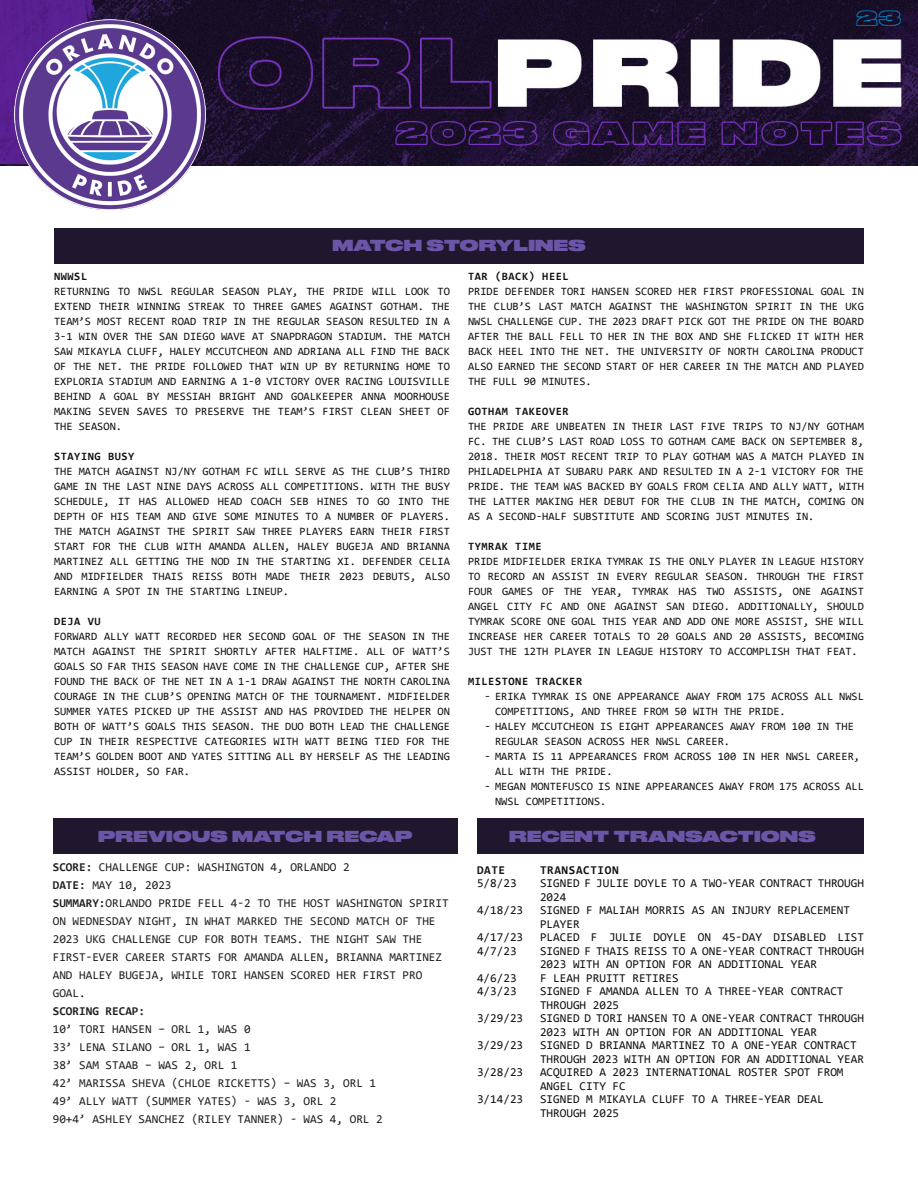
<style>
.page{position:relative;width:918px;height:1188px;background:#fff}
.page>*{position:absolute;margin:0;border:0;box-sizing:border-box;transform-origin:0 0}
.t1{font:15px "Druk Wide Super";letter-spacing:.02em;color:#6a55a7}
.t2{font:12px "Consolas";color:#111}
.t3{font:12px/18px "Consolas";color:#231f20}
.t4{font:700 12px "Consolas";letter-spacing:.05em;color:#111}
.t5{font:700 12px "Consolas";color:#231f20}
.t6{font:11.25px/15px "Consolas";color:#111;text-align:justify}
.t7{font:700 11.25px "Consolas";letter-spacing:.05em;color:#111}
.s1{font-weight:700}
</style>
<div class="page">
<img style="left:0;top:0;width:918px;height:165px">
<img style="left:15px;top:19px;width:190px;height:191px">
<div style="left:54px;top:228px;width:810px;height:36px;background:#20162d"></div>
<div style="left:477px;top:818px;width:387px;height:36px;background:#20162d"></div>
<div style="left:53px;top:818px;width:405px;height:36px;background:#20162d"></div>
<p class="t1" style="left:332px;top:233px;width:255px">MATCH STORYLINES</p>
<p class="t7" style="left:54px;top:269px;width:35px">NWWSL</p>
<p class="t6" style="left:54px;top:284px;width:398px">RETURNING TO NWSL REGULAR SEASON PLAY, THE PRIDE WILL LOOK TO EXTEND THEIR WINNING STREAK TO THREE GAMES AGAINST GOTHAM. THE TEAM’S MOST RECENT ROAD TRIP IN THE REGULAR SEASON RESULTED IN A 3-1 WIN OVER THE SAN DIEGO WAVE AT SNAPDRAGON STADIUM. THE MATCH SAW MIKAYLA CLUFF, HALEY MCCUTCHEON AND ADRIANA ALL FIND THE BACK OF THE NET. THE PRIDE FOLLOWED THAT WIN UP BY RETURNING HOME TO EXPLORIA STADIUM AND EARNING A 1-0 VICTORY OVER RACING LOUISVILLE BEHIND A GOAL BY MESSIAH BRIGHT AND GOALKEEPER ANNA MOORHOUSE MAKING SEVEN SAVES TO PRESERVE THE TEAM’S FIRST CLEAN SHEET OF THE SEASON.</p>
<p class="t7" style="left:54px;top:449px;width:82px">STAYING BUSY</p>
<p class="t6" style="left:54px;top:464px;width:398px">THE MATCH AGAINST NJ/NY GOTHAM FC WILL SERVE AS THE CLUB’S THIRD GAME IN THE LAST NINE DAYS ACROSS ALL COMPETITIONS. WITH THE BUSY SCHEDULE, IT HAS ALLOWED HEAD COACH SEB HINES TO GO INTO THE DEPTH OF HIS TEAM AND GIVE SOME MINUTES TO A NUMBER OF PLAYERS.<br>THE MATCH AGAINST THE SPIRIT SAW THREE PLAYERS EARN THEIR FIRST START FOR THE CLUB WITH AMANDA ALLEN, HALEY BUGEJA AND BRIANNA MARTINEZ ALL GETTING THE NOD IN THE STARTING XI. DEFENDER CELIA AND MIDFIELDER THAIS REISS BOTH MADE THEIR 2023 DEBUTS, ALSO EARNING A SPOT IN THE STARTING LINEUP.</p>
<p class="t7" style="left:54px;top:614px;width:48px">DEJA VU</p>
<p class="t6" style="left:54px;top:629px;width:398px">FORWARD ALLY WATT RECORDED HER SECOND GOAL OF THE SEASON IN THE MATCH AGAINST THE SPIRIT SHORTLY AFTER HALFTIME. ALL OF WATT’S GOALS SO FAR THIS SEASON HAVE COME IN THE CHALLENGE CUP, AFTER SHE FOUND THE BACK OF THE NET IN A 1-1 DRAW AGAINST THE NORTH CAROLINA COURAGE IN THE CLUB’S OPENING MATCH OF THE TOURNAMENT. MIDFIELDER SUMMER YATES PICKED UP THE ASSIST AND HAS PROVIDED THE HELPER ON BOTH OF WATT’S GOALS THIS SEASON. THE DUO BOTH LEAD THE CHALLENGE CUP IN THEIR RESPECTIVE CATEGORIES WITH WATT BEING TIED FOR THE TEAM’S GOLDEN BOOT AND YATES SITTING ALL BY HERSELF AS THE LEADING ASSIST HOLDER, SO FAR.</p>
<p class="t7" style="left:468px;top:269px;width:102px">TAR (BACK) HEEL</p>
<p class="t6" style="left:468px;top:284px;width:398px">PRIDE DEFENDER TORI HANSEN SCORED HER FIRST PROFESSIONAL GOAL IN THE CLUB’S LAST MATCH AGAINST THE WASHINGTON SPIRIT IN THE UKG NWSL CHALLENGE CUP. THE 2023 DRAFT PICK GOT THE PRIDE ON THE BOARD AFTER THE BALL FELL TO HER IN THE BOX AND SHE FLICKED IT WITH HER BACK HEEL INTO THE NET. THE UNIVERSITY OF NORTH CAROLINA PRODUCT ALSO EARNED THE SECOND START OF HER CAREER IN THE MATCH AND PLAYED THE FULL 90 MINUTES.</p>
<p class="t7" style="left:468px;top:404px;width:102px">GOTHAM TAKEOVER</p>
<p class="t6" style="left:468px;top:419px;width:398px">THE PRIDE ARE UNBEATEN IN THEIR LAST FIVE TRIPS TO NJ/NY GOTHAM FC. THE CLUB’S LAST ROAD LOSS TO GOTHAM CAME BACK ON SEPTEMBER 8, 2018. THEIR MOST RECENT TRIP TO PLAY GOTHAM WAS A MATCH PLAYED IN PHILADELPHIA AT SUBARU PARK AND RESULTED IN A 2-1 VICTORY FOR THE PRIDE. THE TEAM WAS BACKED BY GOALS FROM CELIA AND ALLY WATT, WITH THE LATTER MAKING HER DEBUT FOR THE CLUB IN THE MATCH, COMING ON AS A SECOND-HALF SUBSTITUTE AND SCORING JUST MINUTES IN.</p>
<p class="t7" style="left:468px;top:539px;width:75px">TYMRAK TIME</p>
<p class="t6" style="left:468px;top:554px;width:398px">PRIDE MIDFIELDER ERIKA TYMRAK IS THE ONLY PLAYER IN LEAGUE HISTORY TO RECORD AN ASSIST IN EVERY REGULAR SEASON. THROUGH THE FIRST FOUR GAMES OF THE YEAR, TYMRAK HAS TWO ASSISTS, ONE AGAINST ANGEL CITY FC AND ONE AGAINST SAN DIEGO. ADDITIONALLY, SHOULD TYMRAK SCORE ONE GOAL THIS YEAR AND ADD ONE MORE ASSIST, SHE WILL INCREASE HER CAREER TOTALS TO 20 GOALS AND 20 ASSISTS, BECOMING JUST THE 12TH PLAYER IN LEAGUE HISTORY TO ACCOMPLISH THAT FEAT.</p>
<p class="t7" style="left:468px;top:674px;width:116px">MILESTONE TRACKER</p>
<p class="t6" style="left:485px;top:689px;width:381px">- ERIKA TYMRAK IS ONE APPEARANCE AWAY FROM 175 ACROSS ALL NWSL</p>
<p class="t6" style="left:495px;top:704px;width:292px">COMPETITIONS, AND THREE FROM 50 WITH THE PRIDE.</p>
<p class="t6" style="left:485px;top:719px;width:371px">- HALEY MCCUTCHEON IS EIGHT APPEARANCES AWAY FROM 100 IN THE</p>
<p class="t6" style="left:495px;top:734px;width:237px">REGULAR SEASON ACROSS HER NWSL CAREER.</p>
<p class="t6" style="left:485px;top:749px;width:377px">- MARTA IS 11 APPEARANCES FROM ACROSS 100 IN HER NWSL CAREER,</p>
<p class="t6" style="left:495px;top:764px;width:119px">ALL WITH THE PRIDE.</p>
<p class="t6" style="left:485px;top:779px;width:381px">- MEGAN MONTEFUSCO IS NINE APPEARANCES AWAY FROM 175 ACROSS ALL</p>
<p class="t6" style="left:495px;top:794px;width:113px">NWSL COMPETITIONS.</p>
<p class="t1" style="left:98px;top:823px;width:316px">PREVIOUS MATCH RECAP</p>
<p class="t1" style="left:509px;top:823px;width:308px">RECENT TRANSACTIONS</p>
<p class="t3" style="left:53px;top:858px;width:298px"><span class="s1">SCORE:</span> CHALLENGE CUP: WASHINGTON 4, ORLANDO 2</p>
<p class="t3" style="left:53px;top:876px;width:120px"><span class="s1">DATE:</span> MAY 10, 2023</p>
<p class="t3" style="left:53px;top:894px;width:397px"><span class="s1">SUMMARY:</span>ORLANDO PRIDE FELL 4-2 TO THE HOST WASHINGTON SPIRIT ON WEDNESDAY NIGHT, IN WHAT MARKED THE SECOND MATCH OF THE 2023 UKG CHALLENGE CUP FOR BOTH TEAMS. THE NIGHT SAW THE FIRST-EVER CAREER STARTS FOR AMANDA ALLEN, BRIANNA MARTINEZ AND HALEY BUGEJA, WHILE TORI HANSEN SCORED HER FIRST PRO GOAL.</p>
<p class="t5" style="left:53px;top:1003px;width:94px">SCORING RECAP:</p>
<p class="t3" style="left:53px;top:1020px;width:200px">10’ TORI HANSEN – ORL 1, WAS 0</p>
<p class="t3" style="left:53px;top:1038px;width:200px">33’ LENA SILANO – ORL 1, WAS 1</p>
<p class="t3" style="left:53px;top:1056px;width:186px">38’ SAM STAAB – WAS 2, ORL 1</p>
<p class="t3" style="left:53px;top:1074px;width:325px">42’ MARISSA SHEVA (CHLOE RICKETTS) – WAS 3, ORL 1</p>
<p class="t3" style="left:53px;top:1092px;width:285px">49’ ALLY WATT (SUMMER YATES) - WAS 3, ORL 2</p>
<p class="t3" style="left:53px;top:1110px;width:331px">90+4’ ASHLEY SANCHEZ (RILEY TANNER) - WAS 4, ORL 2</p>
<p class="t4" style="left:477px;top:862px;width:30px">DATE</p>
<p class="t4" style="left:540px;top:862px;width:80px">TRANSACTION</p>
<p class="t2" style="left:477px;top:875px;width:41px">5/8/23</p>
<p class="t2" style="left:540px;top:875px;width:326px">SIGNED F JULIE DOYLE TO A TWO-YEAR CONTRACT THROUGH</p>
<p class="t2" style="left:540px;top:889px;width:28px">2024</p>
<p class="t2" style="left:477px;top:902px;width:48px">4/18/23</p>
<p class="t2" style="left:540px;top:902px;width:312px">SIGNED F MALIAH MORRIS AS AN INJURY REPLACEMENT</p>
<p class="t2" style="left:540px;top:916px;width:41px">PLAYER</p>
<p class="t2" style="left:477px;top:929px;width:48px">4/17/23</p>
<p class="t2" style="left:540px;top:929px;width:326px">PLACED F JULIE DOYLE ON 45-DAY DISABLED LIST</p>
<p class="t2" style="left:477px;top:943px;width:41px">4/7/23</p>
<p class="t2" style="left:540px;top:943px;width:326px">SIGNED F THAIS REISS TO A ONE-YEAR CONTRACT THROUGH</p>
<p class="t2" style="left:540px;top:956px;width:279px">2023 WITH AN OPTION FOR AN ADDITIONAL YEAR</p>
<p class="t2" style="left:477px;top:970px;width:41px">4/6/23</p>
<p class="t2" style="left:540px;top:970px;width:140px">F LEAH PRUITT RETIRES</p>
<p class="t2" style="left:477px;top:983px;width:41px">4/3/23</p>
<p class="t2" style="left:540px;top:983px;width:305px">SIGNED F AMANDA ALLEN TO A THREE-YEAR CONTRACT</p>
<p class="t2" style="left:540px;top:997px;width:81px">THROUGH 2025</p>
<p class="t2" style="left:477px;top:1010px;width:48px">3/29/23</p>
<p class="t2" style="left:540px;top:1010px;width:326px">SIGNED D TORI HANSEN TO A ONE-YEAR CONTRACT THROUGH</p>
<p class="t2" style="left:540px;top:1024px;width:279px">2023 WITH AN OPTION FOR AN ADDITIONAL YEAR</p>
<p class="t2" style="left:477px;top:1037px;width:48px">3/29/23</p>
<p class="t2" style="left:540px;top:1037px;width:318px">SIGNED D BRIANNA MARTINEZ TO A ONE-YEAR CONTRACT</p>
<p class="t2" style="left:540px;top:1051px;width:326px">THROUGH 2023 WITH AN OPTION FOR AN ADDITIONAL YEAR</p>
<p class="t2" style="left:477px;top:1064px;width:48px">3/28/23</p>
<p class="t2" style="left:540px;top:1064px;width:305px">ACQUIRED A 2023 INTERNATIONAL ROSTER SPOT FROM</p>
<p class="t2" style="left:540px;top:1078px;width:87px">ANGEL CITY FC</p>
<p class="t2" style="left:477px;top:1091px;width:48px">3/14/23</p>
<p class="t2" style="left:540px;top:1091px;width:285px">SIGNED M MIKAYLA CLUFF TO A THREE-YEAR DEAL</p>
<p class="t2" style="left:540px;top:1105px;width:81px">THROUGH 2025</p>
</div>
